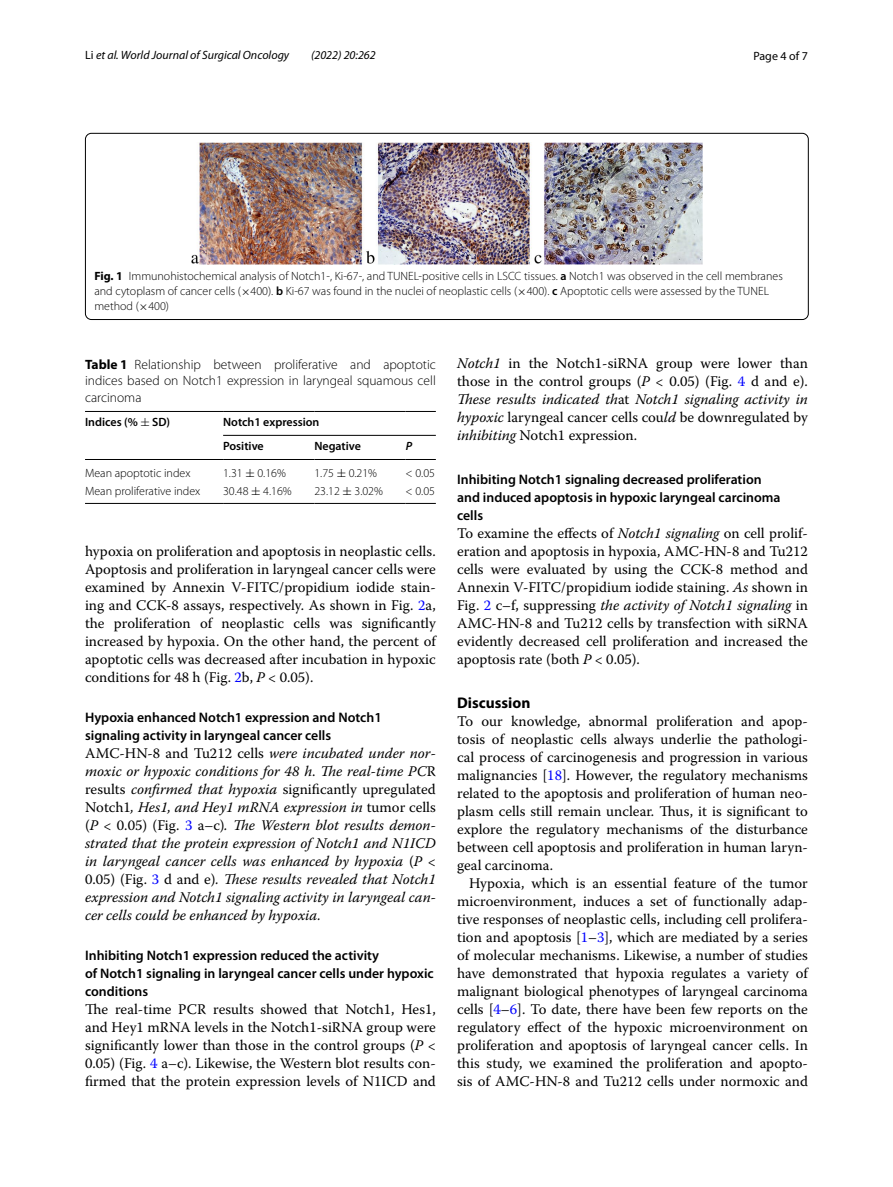
<style>
.page{position:relative;width:893px;height:1187px;background:#fff}
.page>*{position:absolute;margin:0;border:0;box-sizing:border-box;transform-origin:0 0}
.t1{font:700 15.45px "Myriad Pro";color:#000}
.t2{font:14.7px/18px "Warnock Pro";color:#000;text-align:justify}
.t3{font:italic 14.7px/18px "Warnock Pro";color:#000;text-align:justify}
.t4{font:600 13.8px/18px "Myriad Pro";color:#000}
.t5{font:300 13.5px/16.5px "Myriad Pro";color:#000;text-align:justify}
.t6{font:300 12px/15px "Myriad Pro";color:#000}
.t7{font:italic 12px "Myriad Pro";color:#000}
.t8{font:600 12px/23.9px "Myriad Pro";color:#000}
.t9{font:12px "Myriad Pro";color:#000}
.t10{font:italic 600 12px "Myriad Pro";color:#000}
.s1{font-style:normal}
.s2{font-weight:700}
.s3{font-weight:600}
.s4{font-family:"MTSY";font-weight:400}
.s5{color:#00f}
.s6{font-style:italic}
.s7{font-style:normal;color:#00f}
</style>
<div class="page">
<img style="left:192px;top:142px;width:510px;height:122px">
<div style="left:85px;top:133px;width:723px;height:187px;border:1px solid #000;border-radius:6px"></div>
<hr style="left:85px;top:411px;width:138px;height:1px;background:#000">
<hr style="left:85px;top:459px;width:138px;height:1px;background:#000">
<hr style="left:223px;top:411px;width:91px;height:1px;background:#000">
<hr style="left:314px;top:411px;width:92px;height:1px;background:#000">
<hr style="left:406px;top:411px;width:30px;height:1px;background:#000">
<hr style="left:223px;top:459px;width:91px;height:1px;background:#000">
<hr style="left:314px;top:459px;width:92px;height:1px;background:#000">
<hr style="left:406px;top:459px;width:30px;height:1px;background:#000">
<hr style="left:85px;top:503px;width:138px;height:1px;background:#000">
<hr style="left:223px;top:503px;width:91px;height:1px;background:#000">
<hr style="left:314px;top:503px;width:92px;height:1px;background:#000">
<hr style="left:406px;top:503px;width:30px;height:1px;background:#000">
<hr style="left:223px;top:435px;width:213px;height:1px;background:#000">
<p class="t7" style="left:85px;top:48px;width:206px"><span class="s1">Li</span> et al. World Journal of Surgical Oncology</p>
<p class="t7" style="left:311px;top:48px;width:66px">(2022) 20:262</p>
<p class="t9" style="left:753px;top:48px;width:56px">Page 4 of 7</p>
<p class="t6" style="left:94px;top:268px;width:690px"><span class="s2">Fig. 1</span> Immunohistochemical analysis of Notch1-, Ki-67-, and TUNEL-positive cells in LSCC tissues. <span class="s3">a</span> Notch1 was observed in the cell membranes and cytoplasm of cancer cells (<span class="s4">×</span>400). <span class="s3">b</span> Ki-67 was found in the nuclei of neoplastic cells (<span class="s4">×</span>400). <span class="s3">c</span> Apoptotic cells were assessed by the TUNEL method (<span class="s4">×</span>400)</p>
<p class="t5" style="left:85px;top:356px;width:352px"><span class="s2">Table 1</span> Relationship between proliferative and apoptotic indices based on Notch1 expression in laryngeal squamous cell carcinoma</p>
<p class="t8" style="left:85px;top:409px;width:87px">Indices (% <span class="s4">±</span> SD)</p>
<p class="t8" style="left:223px;top:409px;width:98px">Notch1 expression<br>Positive</p>
<p class="t8" style="left:314px;top:433px;width:48px">Negative</p>
<p class="t10" style="left:406px;top:438px;width:8px">P</p>
<p class="t6" style="left:85px;top:465px;width:107px">Mean apoptotic index</p>
<p class="t6" style="left:223px;top:465px;width:64px">1.31 <span class="s4">±</span> 0.16%</p>
<p class="t6" style="left:314px;top:465px;width:64px">1.75 <span class="s4">±</span> 0.21%</p>
<p class="t6" style="left:406px;top:465px;width:31px">&lt; 0.05</p>
<p class="t6" style="left:85px;top:483px;width:117px">Mean proliferative index</p>
<p class="t6" style="left:223px;top:483px;width:70px">30.48 <span class="s4">±</span> 4.16%</p>
<p class="t6" style="left:314px;top:483px;width:70px">23.12 <span class="s4">±</span> 3.02%</p>
<p class="t6" style="left:406px;top:483px;width:31px">&lt; 0.05</p>
<p class="t2" style="left:85px;top:541px;width:352px">hypoxia on proliferation and apoptosis in neoplastic cells.<br>Apoptosis and proliferation in laryngeal cancer cells were examined by Annexin V-FITC/propidium iodide stain&shy;ing and CCK-8 assays, respectively. As shown in Fig. <span class="s5">2</span>a, the proliferation of neoplastic cells was significantly increased by hypoxia. On the other hand, the percent of apoptotic cells was decreased after incubation in hypoxic conditions for 48 h (Fig. <span class="s5">2</span>b, <span class="s6">P</span> &lt; 0.05).</p>
<p class="t4" style="left:85px;top:707px;width:298px">Hypoxia enhanced Notch1 expression and Notch1 signaling activity in laryngeal cancer cells</p>
<p class="t3" style="left:85px;top:743px;width:352px"><span class="s1">AMC-HN-8 and Tu212 cells</span> were incubated under nor&shy;moxic or hypoxic conditions for 48 h<span class="s1">.</span> The real-time PC<span class="s1">R results</span> confirmed that hypoxia <span class="s1">significantly upregulated Notch1</span>, Hes1, and Hey1 mRNA expression in <span class="s1">tumor cells (</span>P <span class="s1">&lt; 0.05) (Fig.</span> <span class="s7">3</span> <span class="s1">a–c)</span>. The Western blot results demon&shy;strated that the protein expression of Notch1 and N1ICD in laryngeal cancer cells was enhanced by hypoxia <span class="s1">(</span>P <span class="s1">&lt; 0.05) (Fig.</span> <span class="s7">3</span> <span class="s1">d and e)</span>. These results revealed that Notch1 expression and Notch1 signaling activity in laryngeal can&shy;cer cells could be enhanced by hypoxia.</p>
<p class="t4" style="left:85px;top:946px;width:350px">Inhibiting Notch1 expression reduced the activity<br>of Notch1 signaling in laryngeal cancer cells under hypoxic conditions</p>
<p class="t2" style="left:85px;top:1000px;width:352px">The real-time PCR results showed that Notch1, Hes1, and Hey1 mRNA levels in the Notch1-siRNA group were significantly lower than those in the control groups (<span class="s6">P</span> &lt; 0.05) (Fig. <span class="s5">4</span> a–c). Likewise, the Western blot results con&shy;firmed that the protein expression levels of N1ICD and</p>
<p class="t2" style="left:457px;top:354px;width:352px"><span class="s6">Notch1</span> in the Notch1-siRNA group were lower than those in the control groups (<span class="s6">P</span> &lt; 0.05) (Fig. <span class="s5">4</span> d and e).<br><span class="s6">These results indicated th</span>at <span class="s6">Notch1 signaling activity in hypoxic</span> laryngeal cancer cells cou<span class="s6">ld</span> be downregulated by <span class="s6">inhibiting</span> Notch1 expression.</p>
<p class="t4" style="left:457px;top:470px;width:325px">Inhibiting Notch1 signaling decreased proliferation and induced apoptosis in hypoxic laryngeal carcinoma cells</p>
<p class="t2" style="left:457px;top:524px;width:352px">To examine the effects of <span class="s6">Notch1 signaling</span> on cell prolif&shy;eration and apoptosis in hypoxia, AMC-HN-8 and Tu212 cells were evaluated by using the CCK-8 method and Annexin V-FITC/propidium iodide staining. <span class="s6">As</span> shown in Fig. <span class="s5">2</span> c–f, suppressing <span class="s6">the activity of Notch1 signaling</span> in AMC-HN-8 and Tu212 cells by transfection with siRNA evidently decreased cell proliferation and increased the apoptosis rate (both <span class="s6">P</span> &lt; 0.05).</p>
<p class="t1" style="left:457px;top:693px;width:75px">Discussion</p>
<p class="t2" style="left:457px;top:712px;width:352px">To our knowledge, abnormal proliferation and apop&shy;tosis of neoplastic cells always underlie the pathologi&shy;cal process of carcinogenesis and progression in various malignancies [<span class="s5">18</span>]. However, the regulatory mechanisms related to the apoptosis and proliferation of human neo&shy;plasm cells still remain unclear. Thus, it is significant to explore the regulatory mechanisms of the disturbance between cell apoptosis and proliferation in human laryn&shy;geal carcinoma.</p>
<p class="t2" style="left:457px;top:874px;width:352px;text-indent:12px">Hypoxia, which is an essential feature of the tumor microenvironment, induces a set of functionally adap&shy;tive responses of neoplastic cells, including cell prolifera&shy;tion and apoptosis [<span class="s5">1</span>–<span class="s5">3</span>], which are mediated by a series of molecular mechanisms. Likewise, a number of studies have demonstrated that hypoxia regulates a variety of malignant biological phenotypes of laryngeal carcinoma cells [<span class="s5">4</span>–<span class="s5">6</span>]. To date, there have been few reports on the regulatory effect of the hypoxic microenvironment on proliferation and apoptosis of laryngeal cancer cells. In this study, we examined the proliferation and apopto&shy;sis of AMC-HN-8 and Tu212 cells under normoxic and</p>
</div>
